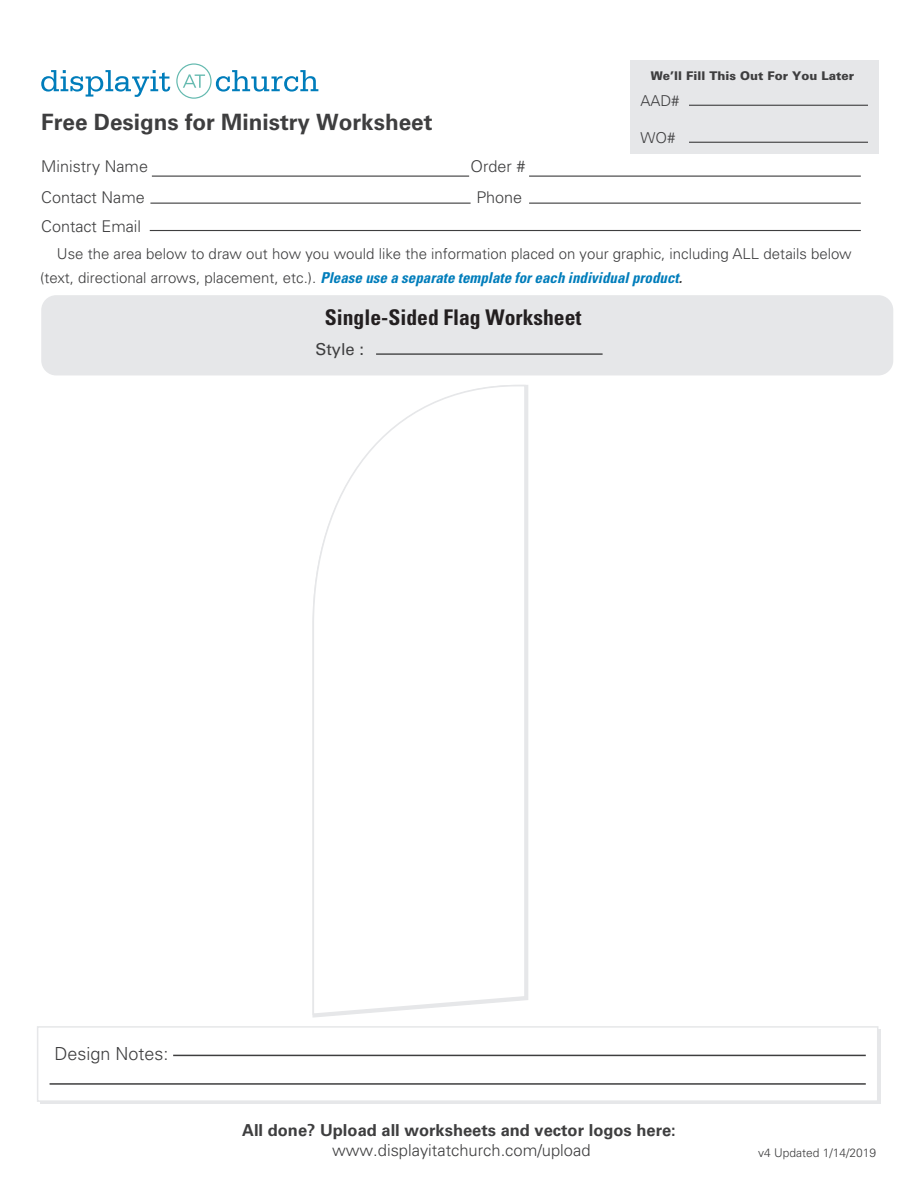
<style>
.page{position:relative;width:918px;height:1188px;background:#fff}
.page>*{position:absolute;margin:0;border:0;box-sizing:border-box;transform-origin:0 0}
.t1{font:700 22.5px "Univers LT Std";color:#3e3e3f}
.t2{font:700 condensed 21.6px "Univers LT Std";color:#231f20}
.t3{font:300 18px "Univers LT Std";color:#3e3e3f}
.t4{font:700 16.5px "Univers LT Std";color:#3e3e3f}
.t5{font:300 16.5px "Univers LT Std";color:#3e3e3f}
.t6{font:16.5px "Univers LT Std";color:#3e3e3f}
.t7{font:300 16.2px/31px "Univers LT Std";color:#3e3e3f}
.t8{font:300 15px/24px "Univers LT Std";color:#3e3e3f}
.t9{font:900 12px "Univers LT Std";color:#3e3e3f}
.t10{font:300 12px "Univers LT Std";color:#3e3e3f}
.s1{font-weight:700;font-style:italic;font-stretch:condensed;color:#007dbb}
.s2{font-weight:700;font-style:italic;font-stretch:condensed}
</style>
<div class="page">
<div style="left:630px;top:61px;width:248px;height:93px;background:#e6e7e9"></div>
<svg style="left:312px;top:385px;width:215px;height:631px"></svg>
<hr style="left:689px;top:105px;width:179px;height:1px;background:#3e3e3f">
<hr style="left:689px;top:142px;width:179px;height:1px;background:#3e3e3f">
<svg style="left:41px;top:70px;width:129px;height:27px"></svg>
<svg style="left:176px;top:63px;width:142px;height:36px"></svg>
<hr style="left:152px;top:176px;width:317px;height:1px;background:#3e3e3f">
<hr style="left:150px;top:203px;width:321px;height:1px;background:#3e3e3f">
<hr style="left:150px;top:230px;width:711px;height:1px;background:#3e3e3f">
<hr style="left:529px;top:176px;width:332px;height:1px;background:#3e3e3f">
<hr style="left:529px;top:203px;width:332px;height:1px;background:#3e3e3f">
<div style="left:41px;top:295px;width:852px;height:80px;background:#e6e7e9;border-radius:15px"></div>
<hr style="left:376px;top:353px;width:227px;height:2px;background:#3e3e3f">
<div style="left:40px;top:1030px;width:840px;height:74px;background:#e6e7e9"></div>
<div style="left:37px;top:1026px;width:841px;height:76px;background:#fff;border:2px solid #e6e7e9"></div>
<hr style="left:173px;top:1055px;width:693px;height:1px;background:#3e3e3f">
<hr style="left:50px;top:1083px;width:816px;height:2px;background:#3e3e3f">
<h1 class="t1" style="left:41px;top:108px;width:393px">Free Designs for Ministry Worksheet</h1>
<p class="t7" style="left:41px;top:151px;width:108px">Ministry Name<br>Contact Name</p>
<p class="t7" style="left:41px;top:211px;width:101px">Contact Email</p>
<p class="t7" style="left:471px;top:151px;width:56px">Order #</p>
<p class="t7" style="left:476px;top:182px;width:47px">Phone</p>
<p class="t9" style="left:651px;top:68px;width:205px">We’ll Fill This Out For You Later</p>
<p class="t8" style="left:640px;top:89px;width:41px">AAD#</p>
<p class="t8" style="left:640px;top:126px;width:37px">WO#</p>
<p class="t8" style="left:40px;top:241px;width:813px;text-indent:17px">Use the area below to draw out how you would like the information placed on your graphic, including ALL details below (text, directional arrows, placement, etc.). <span class="s1">Please use a separate template for each individual product</span><span class="s2">.</span></p>
<h2 class="t2" style="left:325px;top:304px;width:258px">Single-Sided Flag Worksheet</h2>
<p class="t6" style="left:315px;top:339px;width:50px">Style :</p>
<p class="t3" style="left:55px;top:1043px;width:116px">Design Notes:</p>
<p class="t4" style="left:242px;top:1121px;width:435px">All done? Upload all worksheets and vector logos here:</p>
<p class="t5" style="left:332px;top:1140px;width:260px">www.displayitatchurch.com/upload</p>
<p class="t10" style="left:758px;top:1145px;width:120px">v4 Updated 1/14/2019</p>
</div>
